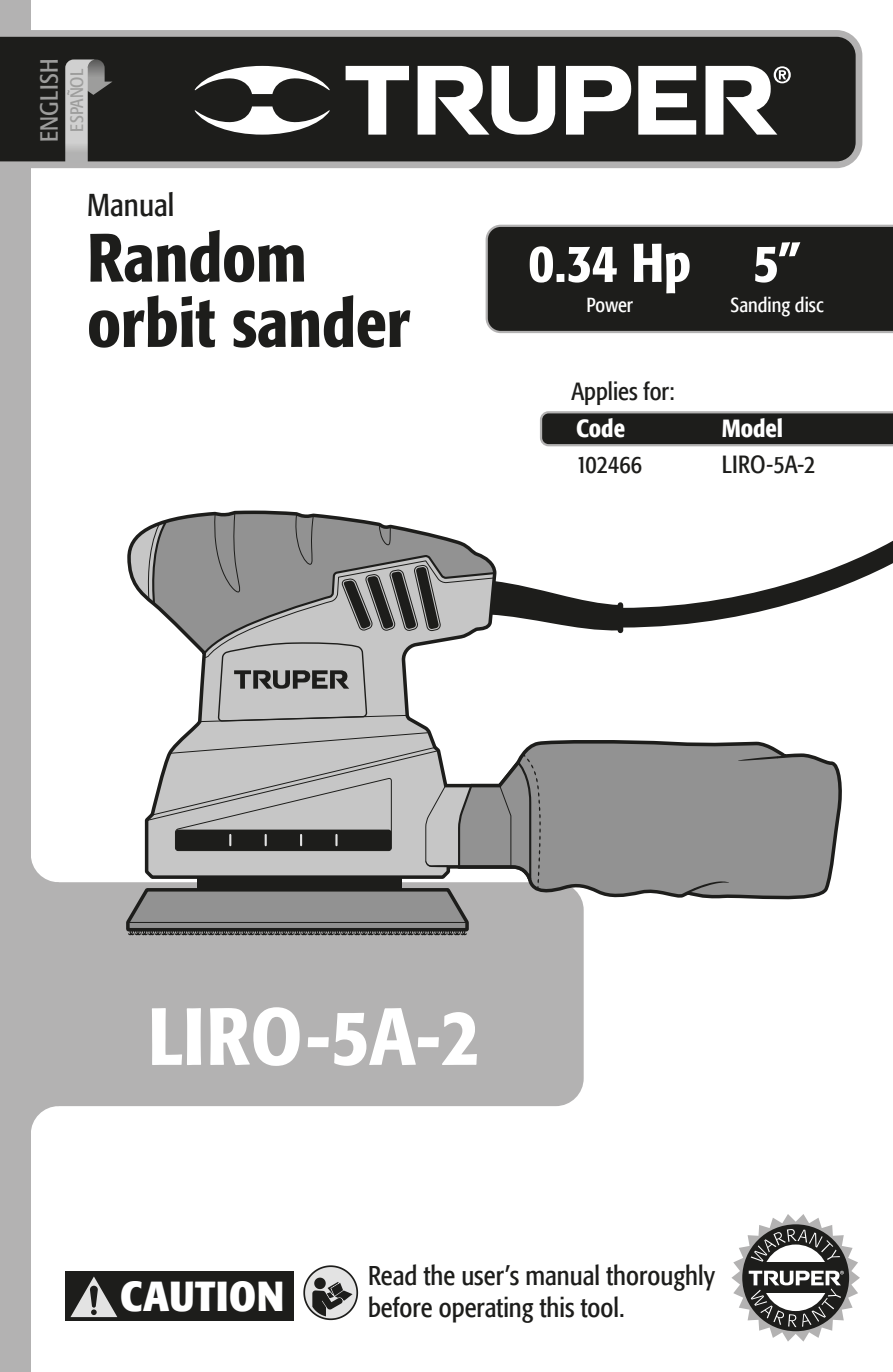
<style>
.page{position:relative;width:893px;height:1372px;background:#fff}
.page>*{position:absolute;margin:0;border:0;box-sizing:border-box;transform-origin:0 0}
.t1{font:500 condensed 80.1px "Formata";letter-spacing:.005em;color:#fff}
.t2{font:500 condensed 67.5px/65.2px "Formata";color:#1d1d1b}
.t3{font:500 condensed 54px "Formata";color:#fff}
.t4{font:700 condensed 41.62px "Formata";letter-spacing:.01em;color:#fff}
.t5{font:condensed 31.5px "Formata";color:#1d1d1b}
.t6{font:condensed 27px "Formata";color:#1d1d1b}
.t7{font:condensed 24.75px "Formata";color:#1d1d1b}
.t8{font:500 condensed 24.75px "Formata";color:#fff}
.t9{font:condensed 24.75px "Formata";letter-spacing:.02em;color:#9d9d9c}
.t10{font:condensed 20.25px "Formata";color:#fff}
.t11{font:condensed 18px "Formata";color:#9d9d9c}
</style>
<div class="page">
<svg style="left:485px;top:224px;width:408px;height:110px;background:#272725"></svg>
<div style="left:0;top:0;width:31px;height:1371px;background:#b3b2b2"></div>
<div style="left:31px;top:882px;width:553px;height:224px;background:#b3b2b2;border-radius:28px"></div>
<svg style="left:31px;top:858px;width:28px;height:272px"></svg>
<svg style="left:540px;top:411px;width:353px;height:36px;background:#363634"></svg>
<svg style="left:0;top:30px;width:863px;height:139px;background:#393937"></svg>
<div style="left:197px;top:876px;width:205px;height:14px;background:#1d1d1b"></div>
<svg style="left:128px;top:527px;width:371px;height:352px"></svg>
<svg style="left:146px;top:732px;width:302px;height:135px;background:#aeaead"></svg>
<svg style="left:457px;top:783px;width:17px;height:85px"></svg>
<svg style="left:499px;top:740px;width:343px;height:164px;background:#969695"></svg>
<svg style="left:147px;top:510px;width:746px;height:212px"></svg>
<svg style="left:126px;top:888px;width:343px;height:48px;background:#7a7a79"></svg>
<svg style="left:195px;top:66px;width:596px;height:69px"></svg>
<svg style="left:731px;top:1214px;width:129px;height:127px"></svg>
<svg style="left:65px;top:59px;width:48px;height:104px;background:#7b7b7a"></svg>
<svg style="left:303px;top:1265px;width:56px;height:55px"></svg>
<div style="left:65px;top:1271px;width:229px;height:49px;background:#1d1d1b"></div>
<svg style="left:70px;top:1276px;width:48px;height:42px"></svg>
<p class="t9" style="left:35px;top:142px;width:85px;rotate:-90deg">ENGLISH</p>
<p class="t11" style="left:66px;top:132px;width:64px;rotate:-90deg">ESPAÑOL</p>
<p class="t5" style="left:87px;top:186px;width:89px">Manual</p>
<h2 class="t2" style="left:87px;top:225px;width:325px">Random orbit sander</h2>
<h3 class="t3" style="left:528px;top:230px;width:274px">0.34 Hp 5”</h3>
<p class="t10" style="left:586px;top:292px;width:48px">Power</p>
<p class="t10" style="left:730px;top:292px;width:95px">Sanding disc</p>
<p class="t7" style="left:571px;top:377px;width:105px">Applies for:</p>
<p class="t8" style="left:576px;top:413px;width:50px">Code</p>
<p class="t8" style="left:722px;top:413px;width:63px">Model</p>
<p class="t7" style="left:722px;top:449px;width:95px">LIRO-5A-2</p>
<p class="t7" style="left:576px;top:449px;width:68px">102466</p>
<h1 class="t1" style="left:148px;top:987px;width:333px">LIRO-5A-2</h1>
<h3 class="t4" style="left:120px;top:1269px;width:165px">CAUTION</h3>
<p class="t6" style="left:368px;top:1259px;width:348px">Read the user’s manual thoroughly</p>
<p class="t6" style="left:368px;top:1291px;width:258px">before operating this tool.</p>
</div>
